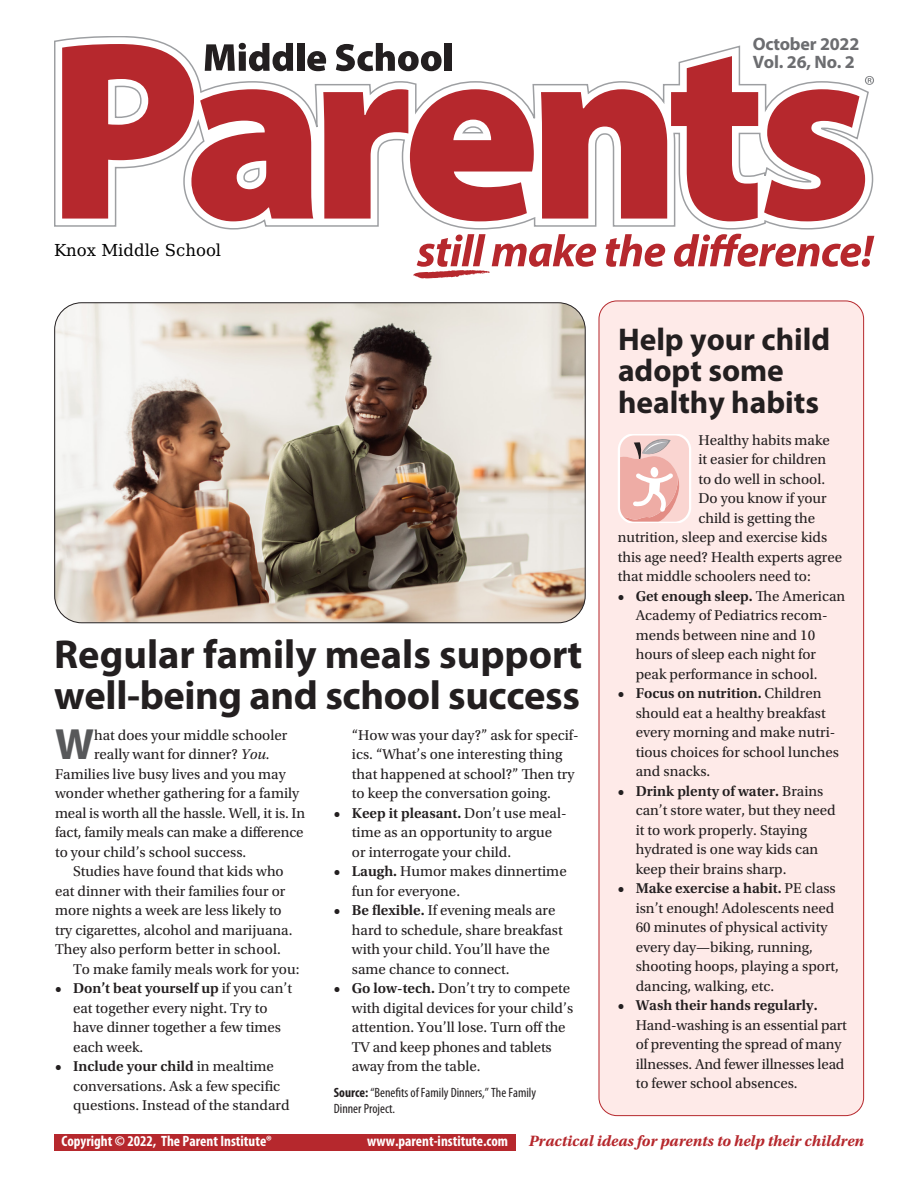
<style>
.page{position:relative;width:918px;height:1188px;background:#fff}
.page>*{position:absolute;margin:0;border:0;box-sizing:border-box;transform-origin:0 0}
.t1{font:700 43.95px "Myriad Pro";color:#57585a}
.t2{font:700 40.5px/40.5px "Myriad Pro";color:#231f20}
.t3{font:700 31.5px/31.5px "Myriad Pro";color:#231f20}
.t4{font:700 18px/18px "Myriad Pro";letter-spacing:-.01em;color:#6c6d70}
.t5{font:16.5px "DejaVu Math Te X Gyre";color:#000}
.t6{font:italic 700 15.75px "Utopia Std";color:#b6282d}
.t7{font:15px/19.5px "Utopia Std";color:#231f20}
.t8{font:700 condensed 15px "Myriad Pro";color:#fff}
.t9{font:600 15px "Utopia Std";color:#231f20}
.t10{font:condensed 13.5px/16.5px "Myriad Pro";color:#231f20}
.s1{font-style:italic}
.s2{font-weight:600}
.s3{font-weight:700}
</style>
<div class="page">
<svg style="left:54px;top:36px;width:794px;height:194px"></svg>
<svg style="left:606px;top:234px;width:59px;height:33px"></svg>
<svg style="left:674px;top:234px;width:200px;height:33px"></svg>
<svg style="left:62px;top:43px;width:472px;height:178px"></svg>
<div style="left:445px;top:43px;width:7px;height:28px;background:#231f20"></div>
<svg style="left:413px;top:234px;width:183px;height:44px"></svg>
<svg style="left:764px;top:76px;width:110px;height:145px"></svg>
<div style="left:599px;top:301px;width:265px;height:815px;background:#feeae8;border-radius:18px"></div>
<svg style="left:618px;top:434px;width:73px;height:89px;background:#f0c6c1"></svg>
<div style="left:54px;top:1134px;width:462px;height:16px;background:#b6282d"></div>
<img style="left:55px;top:304px;width:529px;height:319px">
<p class="t4" style="left:753px;top:34px;width:108px">October 2022<br>Vol. 26, No. 2</p>
<p class="t5" style="left:54px;top:243px;width:169px">Knox Middle School</p>
<h2 class="t2" style="left:54px;top:633px;width:530px">Regular family meals support well-being and school success</h2>
<h1 class="t1" style="left:55px;top:716px;width:41px">W</h1>
<p class="t7" style="left:94px;top:726px;width:195px">hat does your middle schooler</p>
<p class="t7" style="left:94px;top:745px;width:177px">really want for dinner? <span class="s1">You.</span></p>
<p class="t7" style="left:55px;top:765px;width:233px">Families live busy lives and you may</p>
<p class="t7" style="left:55px;top:784px;width:246px">wonder whether gathering for a family</p>
<p class="t7" style="left:55px;top:804px;width:252px">meal is worth all the hassle. Well, it is. In</p>
<p class="t7" style="left:55px;top:823px;width:250px">fact, family meals can make a difference</p>
<p class="t7" style="left:55px;top:843px;width:193px">to your child’s school success.</p>
<p class="t7" style="left:73px;top:862px;width:212px">Studies have found that kids who</p>
<p class="t7" style="left:55px;top:882px;width:232px">eat dinner with their families four or</p>
<p class="t7" style="left:55px;top:901px;width:228px">more nights a week are less likely to</p>
<p class="t7" style="left:55px;top:921px;width:239px">try cigarettes, alcohol and marijuana.</p>
<p class="t7" style="left:55px;top:940px;width:227px">They also perform better in school.</p>
<p class="t7" style="left:73px;top:960px;width:228px">To make family meals work for you:</p>
<p class="t7" style="left:73px;top:979px;width:220px;text-indent:-18px"><span class="s2">• Don’t beat yourself up</span> if you can’t eat together every night. Try to have dinner together a few times each week.</p>
<p class="t7" style="left:73px;top:1057px;width:218px;text-indent:-18px"><span class="s2">• Include your child</span> in mealtime conversations. Ask a few specific questions. Instead of the standard</p>
<p class="t7" style="left:352px;top:726px;width:228px">“How was your day?” ask for specif&shy;ics. “What’s one interesting thing that happened at school?” Then try to keep the conversation going.</p>
<p class="t7" style="left:352px;top:804px;width:216px;text-indent:-18px"><span class="s2">• Keep it pleasant.</span> Don’t use meal&shy;time as an opportunity to argue or interrogate your child.</p>
<p class="t7" style="left:352px;top:862px;width:216px;text-indent:-18px"><span class="s2">• Laugh.</span> Humor makes dinnertime fun for everyone.</p>
<p class="t7" style="left:352px;top:901px;width:212px;text-indent:-18px"><span class="s2">• Be flexible.</span> If evening meals are hard to schedule, share breakfast with your child. You’ll have the same chance to connect.</p>
<p class="t7" style="left:352px;top:979px;width:223px;text-indent:-18px"><span class="s2">• Go low-tech.</span> Don’t try to compete with digital devices for your child’s attention. You’ll lose. Turn off the<br>TV and keep phones and tablets away from the table.</p>
<p class="t10" style="left:334px;top:1084px;width:204px"><span class="s3">Source:</span> “Benefits of Family Dinners,” The Family<br>Dinner Project.</p>
<h3 class="t3" style="left:618px;top:322px;width:214px">Help your child adopt some healthy habits</h3>
<p class="t7" style="left:698px;top:430px;width:133px">Healthy habits make</p>
<p class="t7" style="left:698px;top:450px;width:129px">it easier for children</p>
<p class="t7" style="left:698px;top:469px;width:128px">to do well in school.</p>
<p class="t7" style="left:698px;top:489px;width:130px">Do you know if your</p>
<p class="t7" style="left:698px;top:508px;width:118px">child is getting the</p>
<p class="t7" style="left:618px;top:528px;width:211px">nutrition, sleep and exercise kids</p>
<p class="t7" style="left:618px;top:547px;width:226px">this age need? Health experts agree</p>
<p class="t7" style="left:618px;top:567px;width:195px">that middle schoolers need to:</p>
<p class="t7" style="left:636px;top:586px;width:211px;text-indent:-18px"><span class="s2">• Get enough sleep.</span> The American<br>Academy of Pediatrics recom&shy;mends between nine and 10 hours of sleep each night for peak performance in school.</p>
<p class="t7" style="left:636px;top:684px;width:205px;text-indent:-18px"><span class="s2">• Focus on nutrition.</span> Children should eat a healthy breakfast every morning and make nutri&shy;tious choices for school lunches and snacks.</p>
<p class="t7" style="left:636px;top:781px;width:202px;text-indent:-18px"><span class="s2">• Drink plenty of water.</span> Brains can’t store water, but they need it to work properly. Staying hydrated is one way kids can keep their brains sharp.</p>
<p class="t7" style="left:636px;top:879px;width:205px;text-indent:-18px"><span class="s2">• Make exercise a habit.</span> PE class isn’t enough! Adolescents need<br>60 minutes of physical activity every day—biking, running, shooting hoops, playing a sport, dancing, walking, etc.</p>
<p class="t9" style="left:618px;top:997px;width:201px">• Wash their hands regularly.</p>
<p class="t7" style="left:636px;top:1015px;width:213px">Hand-washing is an essential part of preventing the spread of many illnesses. And fewer illnesses lead to fewer school absences.</p>
<p class="t8" style="left:62px;top:1132px;width:212px">Copyright © 2022, The Parent Institute®</p>
<p class="t8" style="left:367px;top:1132px;width:142px">www.parent-institute.com</p>
<p class="t6" style="left:529px;top:1132px;width:337px">Practical ideas for parents to help their children</p>
</div>
